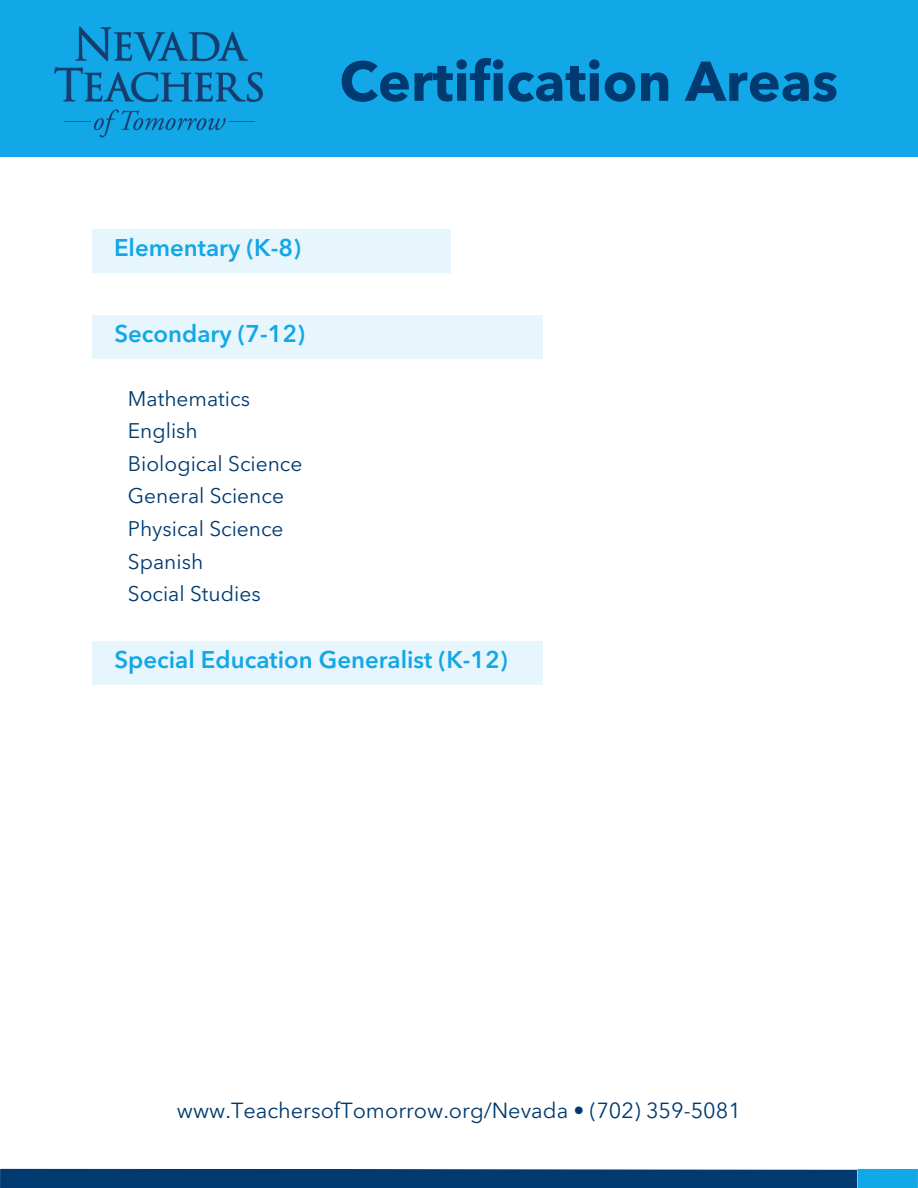
<style>
.page{position:relative;width:918px;height:1188px;background:#fff}
.page>*{position:absolute;margin:0;border:0;box-sizing:border-box;transform-origin:0 0}
.t1{font:700 55.35px "Avenir Next LT Pro";color:#003a71}
.t2{font:600 24px "Avenir Next LT Pro";color:#12a7e6}
.t3{font:21.75px "Avenir Next LT Pro";color:#003a71}
.t4{font:21px "Avenir Next LT Pro";color:#003a71}
</style>
<div class="page">
<div style="left:857px;top:1169px;width:61px;height:19px;background:#12a7e6"></div>
<div style="left:0;top:1169px;width:857px;height:19px;background:#003a71"></div>
<div style="left:0;top:0;width:918px;height:156px;background:#12a7e6"></div>
<img style="left:54px;top:26px;width:209px;height:112px">
<div style="left:92px;top:641px;width:450px;height:43px;background:#e7f6fc"></div>
<div style="left:92px;top:229px;width:359px;height:43px;background:#e7f6fc"></div>
<div style="left:92px;top:315px;width:450px;height:44px;background:#e7f6fc"></div>
<h1 class="t1" style="left:339px;top:47px;width:500px">Certification Areas</h1>
<h2 class="t2" style="left:114px;top:238px;width:189px">Elementary (K-8)</h2>
<p class="t2" style="left:114px;top:324px;width:192px">Secondary (7-12)</p>
<p class="t4" style="left:128px;top:390px;width:124px">Mathematics</p>
<p class="t4" style="left:128px;top:422px;width:71px">English</p>
<p class="t4" style="left:128px;top:455px;width:176px">Biological Science</p>
<p class="t4" style="left:128px;top:488px;width:158px">General Science</p>
<p class="t4" style="left:128px;top:520px;width:157px">Physical Science</p>
<p class="t4" style="left:128px;top:553px;width:77px">Spanish</p>
<h2 class="t4" style="left:128px;top:585px;width:134px">Social Studies</h2>
<h2 class="t2" style="left:114px;top:650px;width:395px">Special Education Generalist (K-12)</h2>
<h3 class="t3" style="left:177px;top:1102px;width:566px">www.TeachersofTomorrow.org/Nevada • (702) 359-5081</h3>
</div>
